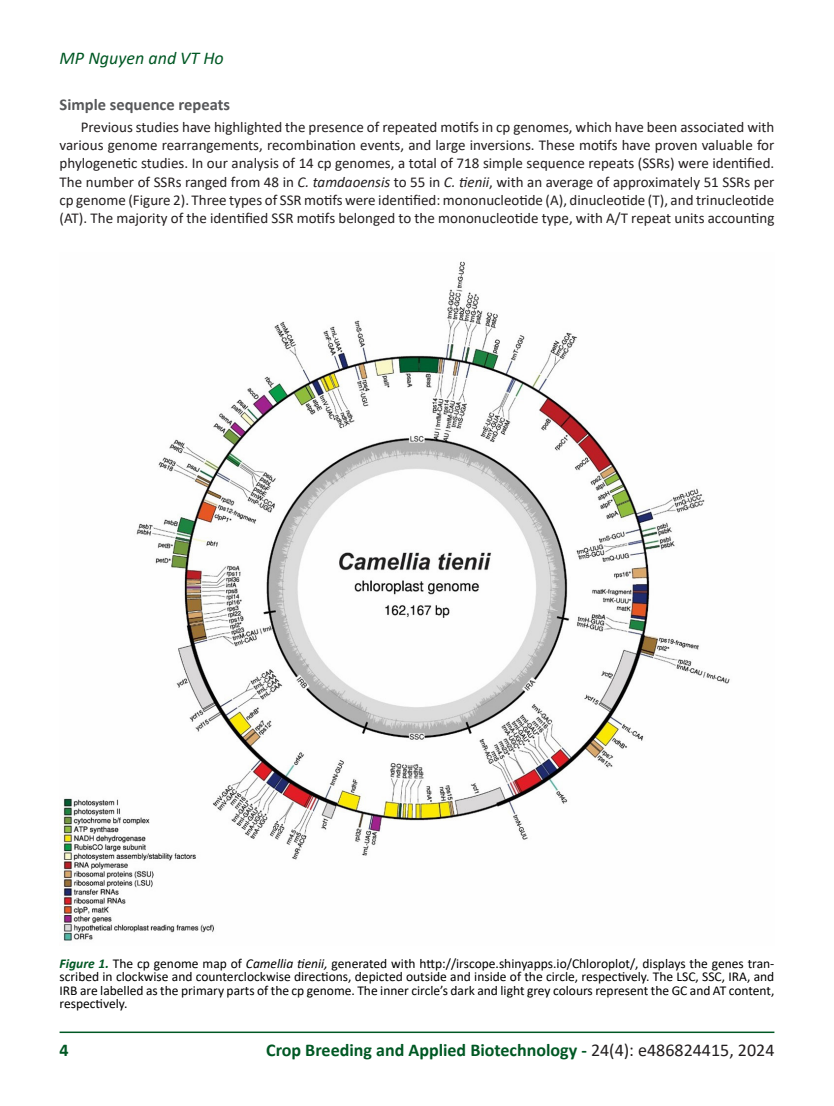
<style>
.page{position:relative;width:834px;height:1106px;background:#fff}
.page>*{position:absolute;margin:0;border:0;box-sizing:border-box;transform-origin:0 0}
.t1{font:700 18px "Calibri";color:#005824}
.t2{font:italic 18px "Calibri";color:#005824}
.SUBTITULO_2{font:700 16.5px "Calibri";color:#57585a}
.CORPO_DE_TEXTO{font:15px/18px "Calibri";color:#231f20;text-align:justify}
.FIGURAS_E_TABELAS{font:13.5px/13.5px "Calibri";color:#000;text-align:justify}
.s1{font-style:italic}
.s2{font-weight:700;font-style:italic;color:#005824}
.s3{font-weight:400;color:#231f20}
</style>
<div class="page">
<hr style="left:60px;top:1031px;width:714px;height:2px;background:#005824">
<img style="left:60px;top:261px;width:670px;height:680px">
<p class="t2" style="left:60px;top:45px;width:166px">MP Nguyen and VT Ho</p>
<p class="SUBTITULO_2" style="left:60px;top:93px;width:172px">Simple sequence repeats</p>
<p class="CORPO_DE_TEXTO" style="left:60px;top:118px;width:716px;text-indent:21px">Previous studies have highlighted the presence of repeated motifs in cp genomes, which have been associated with various genome rearrangements, recombination events, and large inversions. These motifs have proven valuable for phylogenetic studies. In our analysis of 14 cp genomes, a total of 718 simple sequence repeats (SSRs) were identified.<br>The number of SSRs ranged from 48 in <span class="s1">C. tamdaoensis</span> to 55 in <span class="s1">C. tienii</span>, with an average of approximately 51 SSRs per cp genome (Figure 2). Three types of SSR motifs were identified: mononucleotide (A), dinucleotide (T), and trinucleotide (AT). The majority of the identified SSR motifs belonged to the mononucleotide type, with A/T repeat units accounting</p>
<p class="FIGURAS_E_TABELAS" style="left:60px;top:956px;width:716px"><span class="s2">Figure 1.</span> The cp genome map of <span class="s1">Camellia tienii,</span> generated with http://irscope.shinyapps.io/Chloroplot/, displays the genes tran&shy;scribed in clockwise and counterclockwise directions, depicted outside and inside of the circle, respectively. The LSC, SSC, IRA, and IRB are labelled as the primary parts of the cp genome. The inner circle’s dark and light grey colours represent the GC and AT content, respectively.</p>
<p class="t1" style="left:60px;top:1037px;width:11px">4</p>
<p class="t1" style="left:266px;top:1037px;width:509px">Crop Breeding and Applied Biotechnology - <span class="s3">24(4): e486824415, 2024</span></p>
</div>
